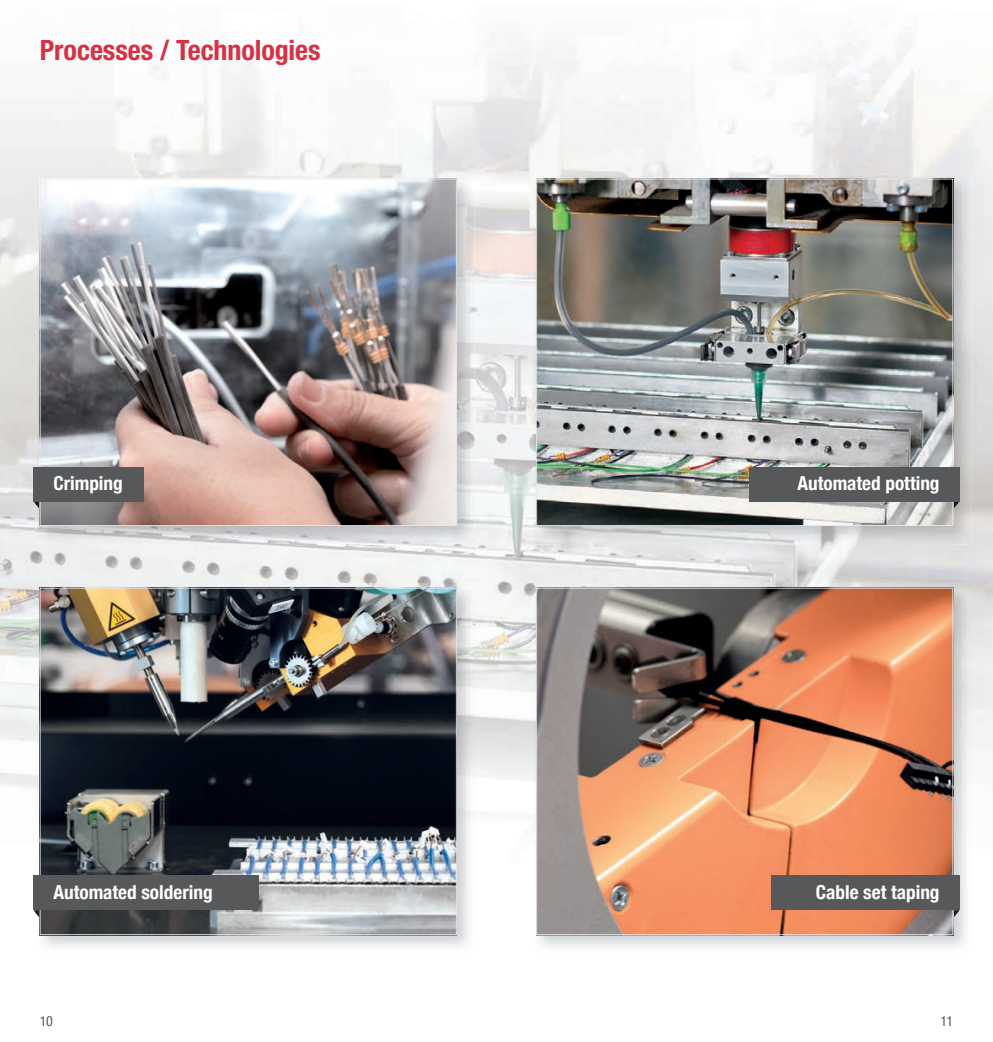
<style>
.page{position:relative;width:993px;height:1042px;background:#fff}
.page>*{position:absolute;margin:0;border:0;box-sizing:border-box;transform-origin:0 0}
.t1{font:700 condensed 28px "Helvetica Neue";color:#d63247}
.t2{font:700 condensed 19.25px "Helvetica Neue";color:#fff}
.t3{font:condensed 14px "Helvetica Neue LT";color:#57585a}
</style>
<div class="page">
<img style="left:0;top:589px;width:36px;height:200px">
<img style="left:474px;top:589px;width:58px;height:191px">
<img style="left:0;top:176px;width:61px;height:413px">
<img style="left:434px;top:176px;width:124px;height:413px">
<img style="left:931px;top:176px;width:61px;height:413px">
<img style="left:61px;top:543px;width:373px;height:41px">
<img style="left:558px;top:544px;width:373px;height:40px">
<img style="left:532px;top:175px;width:438px;height:369px">
<img style="left:952px;top:501px;width:7px;height:9px">
<img style="left:536px;top:179px;width:416px;height:347px">
<img style="left:36px;top:584px;width:438px;height:363px">
<svg style="left:33px;top:910px;width:7px;height:9px"></svg>
<img style="left:40px;top:588px;width:416px;height:347px">
<img style="left:532px;top:584px;width:438px;height:363px">
<img style="left:952px;top:910px;width:7px;height:9px">
<svg style="left:536px;top:588px;width:416px;height:347px;background:#bf8465"></svg>
<img style="left:36px;top:175px;width:438px;height:368px">
<svg style="left:33px;top:501px;width:7px;height:9px"></svg>
<img style="left:40px;top:179px;width:416px;height:347px">
<div style="left:770px;top:875px;width:189px;height:35px;background:#57585a"></div>
<div style="left:748px;top:467px;width:211px;height:34px;background:#57585a"></div>
<div style="left:33px;top:875px;width:226px;height:35px;background:#57585a"></div>
<div style="left:33px;top:467px;width:111px;height:34px;background:#57585a"></div>
<h1 class="t1" style="left:40px;top:33px;width:282px">Processes / Technologies</h1>
<p class="t2" style="left:53px;top:467px;width:71px">Crimping</p>
<p class="t2" style="left:53px;top:876px;width:161px">Automated soldering</p>
<p class="t2" style="left:797px;top:467px;width:144px">Automated potting</p>
<p class="t2" style="left:815px;top:876px;width:125px">Cable set taping</p>
<p class="t3" style="left:40px;top:1012px;width:15px">10</p>
<p class="t3" style="left:940px;top:1012px;width:14px">11</p>
</div>
